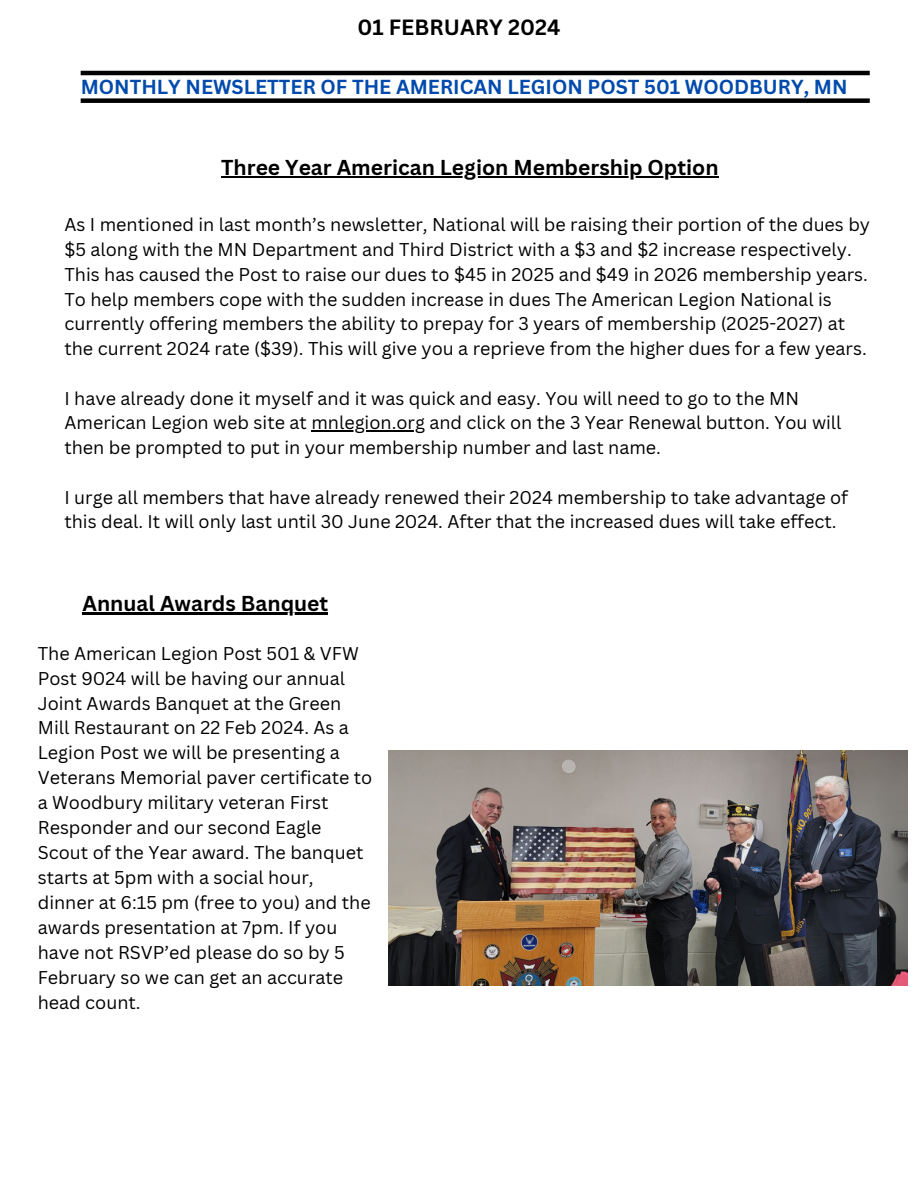
<style>
.page{position:relative;width:918px;height:1188px;background:#fff}
.page>*{position:absolute;margin:0;border:0;box-sizing:border-box;transform-origin:0 0}
.t1{font:700 21.45px "Canva Sans";color:#000}
.t2{font:700 21px "Canva Sans";color:#000}
.t3{font:700 19.8px "Canva Sans";color:#004aad}
.t4{font:18px/24.9px "Canva Sans";color:#000}
</style>
<div class="page">
<div style="left:81px;top:98px;width:789px;height:5px;background:#000"></div>
<hr style="left:81px;top:71px;width:789px;height:4px;background:#000">
<hr style="left:221px;top:176px;width:498px;height:1px;background:#000">
<hr style="left:311px;top:430px;width:114px;height:2px;background:#000">
<hr style="left:82px;top:613px;width:246px;height:2px;background:#000">
<img style="left:389px;top:751px;width:518px;height:235px">
<h1 class="t1" style="left:358px;top:12px;width:204px">01 FEBRUARY 2024</h1>
<h1 class="t3" style="left:81px;top:73px;width:768px">MONTHLY NEWSLETTER OF THE AMERICAN LEGION POST 501 WOODBURY, MN</h1>
<h2 class="t2" style="left:221px;top:153px;width:499px">Three Year American Legion Membership Option</h2>
<p class="t4" style="left:64px;top:212px;width:807px">As I mentioned in last month’s newsletter, National will be raising their portion of the dues by $5 along with the MN Department and Third District with a $3 and $2 increase respectively.<br>This has caused the Post to raise our dues to $45 in 2025 and $49 in 2026 membership years.</p>
<p class="t4" style="left:64px;top:286px;width:804px">To help members cope with the sudden increase in dues The American Legion National is currently offering members the ability to prepay for 3 years of membership (2025-2027) at the current 2024 rate ($39). This will give you a reprieve from the higher dues for a few years.</p>
<p class="t4" style="left:64px;top:385px;width:779px">I have already done it myself and it was quick and easy. You will need to go to the MN<br>American Legion web site at mnlegion.org and click on the 3 Year Renewal button. You will</p>
<p class="t4" style="left:64px;top:435px;width:598px">then be prompted to put in your membership number and last name.</p>
<p class="t4" style="left:64px;top:484px;width:785px">I urge all members that have already renewed their 2024 membership to take advantage of this deal. It will only last until 30 June 2024. After that the increased dues will take effect.</p>
<h2 class="t2" style="left:82px;top:588px;width:247px">Annual Awards Banquet</h2>
<p class="t4" style="left:38px;top:640px;width:336px">The American Legion Post 501 &amp; VFW<br>Post 9024 will be having our annual<br>Joint Awards Banquet at the Green<br>Mill Restaurant on 22 Feb 2024. As a<br>Legion Post we will be presenting a<br>Veterans Memorial paver certificate to a Woodbury military veteran First<br>Responder and our second Eagle<br>Scout of the Year award. The banquet starts at 5pm with a social hour, dinner at 6:15 pm (free to you) and the awards presentation at 7pm. If you have not RSVP’ed please do so by 5<br>February so we can get an accurate head count.</p>
</div>
